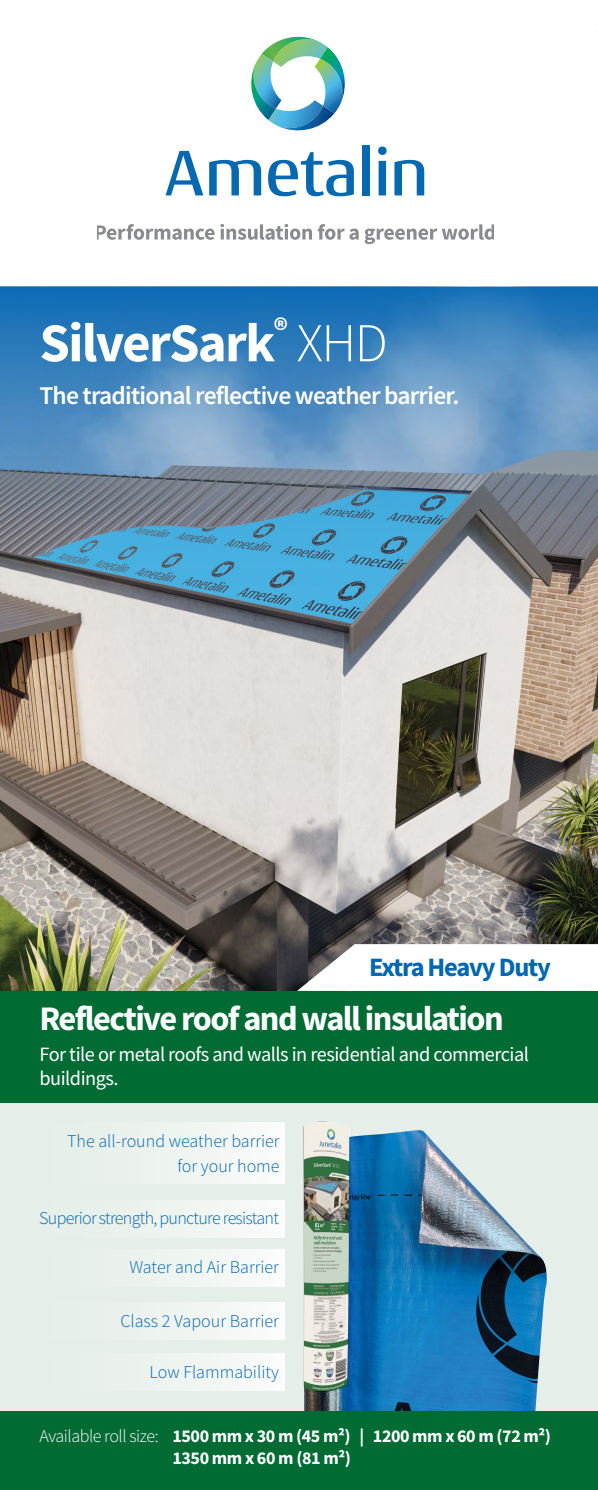
<style>
.page{position:relative;width:598px;height:1490px;background:#fff}
.page>*{position:absolute;margin:0;border:0;box-sizing:border-box;transform-origin:0 0}
.t1{font:700 54.7px "Source Sans Pro";letter-spacing:-.03em;color:#fff}
.t2{font:700 34.4px "Source Sans Pro";letter-spacing:-.045em;color:#fff}
.t3{font:700 26.5px "Source Sans Pro";letter-spacing:-.045em;color:#0166b3}
.t4{font:600 25.52px "Source Sans Pro";letter-spacing:-.03em;color:#fff}
.t5{font:20.32px/24.4px "Source Sans Pro";letter-spacing:-.025em;color:#fff}
.t6{font:300 18px/25.1px "Source Sans Pro";color:#0166b3;text-align:right}
.t7{font:700 18px/22.1px "Source Sans Pro";letter-spacing:-.025em;color:#fff}
.t8{font:300 18px "Source Sans Pro";letter-spacing:-.04em;color:#0166b3}
.s1{font-weight:300}
</style>
<div class="page">
<div style="left:0;top:1100px;width:598px;height:354px;background:#e5eee8"></div>
<img style="left:0;top:598px;width:598px;height:392px">
<svg style="left:0;top:287px;width:598px;height:311px;background:#598cb4"></svg>
<svg style="left:165px;top:151px;width:38px;height:44px"></svg>
<svg style="left:209px;top:160px;width:52px;height:35px"></svg>
<svg style="left:268px;top:152px;width:86px;height:44px"></svg>
<div style="left:362px;top:145px;width:8px;height:50px;background:#0668b0"></div>
<svg style="left:378px;top:146px;width:8px;height:49px"></svg>
<svg style="left:394px;top:160px;width:30px;height:35px"></svg>
<svg style="left:251px;top:37px;width:94px;height:94px"></svg>
<svg style="left:97px;top:224px;width:117px;height:16px"></svg>
<svg style="left:220px;top:224px;width:92px;height:16px"></svg>
<svg style="left:318px;top:224px;width:175px;height:20px"></svg>
<div style="left:0;top:990px;width:598px;height:112px;background:#006b33"></div>
<svg style="left:297px;top:944px;width:301px;height:46px"></svg>
<img style="left:303px;top:1121px;width:244px;height:289px">
<div style="left:0;top:1410px;width:598px;height:79px;background:#006b33"></div>
<div style="left:0;top:1353px;width:285px;height:38px;background:linear-gradient(to right,#e2ece5,#f8fbf9)"></div>
<div style="left:0;top:1122px;width:285px;height:61px;background:linear-gradient(to right,#e2ece5,#f8fbf9)"></div>
<div style="left:0;top:1302px;width:285px;height:37px;background:linear-gradient(to right,#e2ece5,#f8fbf9)"></div>
<div style="left:0;top:1248px;width:285px;height:38px;background:linear-gradient(to right,#e2ece5,#f8fbf9)"></div>
<div style="left:0;top:1199px;width:285px;height:38px;background:linear-gradient(to right,#e2ece5,#f8fbf9)"></div>
<h1 class="t1" style="left:39px;top:306px;width:350px">SilverSark<sup>®</sup> <span class="s1">XHD</span></h1>
<h3 class="t4" style="left:39px;top:378px;width:421px">The traditional reflective weather barrier.</h3>
<h3 class="t3" style="left:369px;top:949px;width:183px">Extra Heavy Duty</h3>
<h2 class="t2" style="left:39px;top:995px;width:466px">Reflective roof and wall insulation</h2>
<p class="t5" style="left:39px;top:1041px;width:491px">For tile or metal roofs and walls in residential and commercial buildings.</p>
<p class="t6" style="left:67px;top:1128px;width:214px">The all-round weather barrier for your home</p>
<p class="t8" style="left:39px;top:1207px;width:241px">Superior strength, puncture resistant</p>
<p class="t6" style="left:129px;top:1254px;width:151px">Water and Air Barrier</p>
<p class="t6" style="left:120px;top:1308px;width:160px">Class 2 Vapour Barrier</p>
<p class="t6" style="left:150px;top:1359px;width:131px">Low Flammability</p>
<p class="t7" style="left:172px;top:1424px;width:380px;text-indent:-133px"><span class="s1">Available roll size:</span> 1500 mm x 30 m (45 m²) | 1200 mm x 60 m (72 m²)<br>1350 mm x 60 m (81 m²)</p>
</div>
